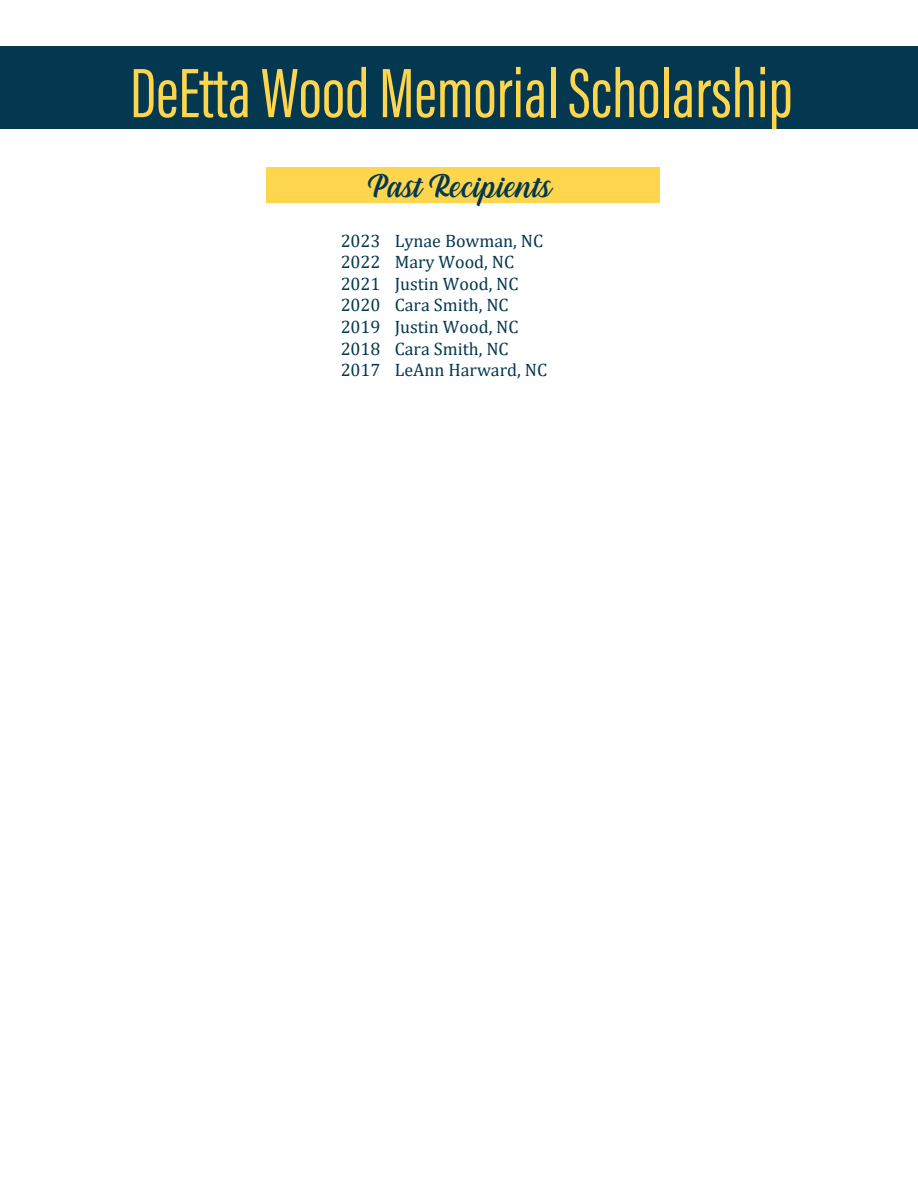
<style>
.page{position:relative;width:918px;height:1188px;background:#fff}
.page>*{position:absolute;margin:0;border:0;box-sizing:border-box;transform-origin:0 0}
.t1{font:72px "Acumin Pro Extra Cond";color:#fed64d}
.t2{font:30.3px "Hestina";color:#043850}
.t3{font:18px/21.6px "Cambria";color:#043850}
</style>
<div class="page">
<div style="left:266px;top:168px;width:394px;height:35px;background:#fed64d"></div>
<div style="left:0;top:46px;width:918px;height:82px;background:#043850"></div>
<h1 class="t1" style="left:130px;top:50px;width:664px">DeEtta Wood Memorial Scholarship</h1>
<h2 class="t2" style="left:367px;top:169px;width:187px">Past Recipients</h2>
<p class="t3" style="left:341px;top:229px;width:208px">2023 Lynae Bowman, NC<br>2022 Mary Wood, NC<br>2021 Justin Wood, NC<br>2020 Cara Smith, NC<br>2019 Justin Wood, NC<br>2018 Cara Smith, NC<br>2017 LeAnn Harward, NC</p>
</div>
